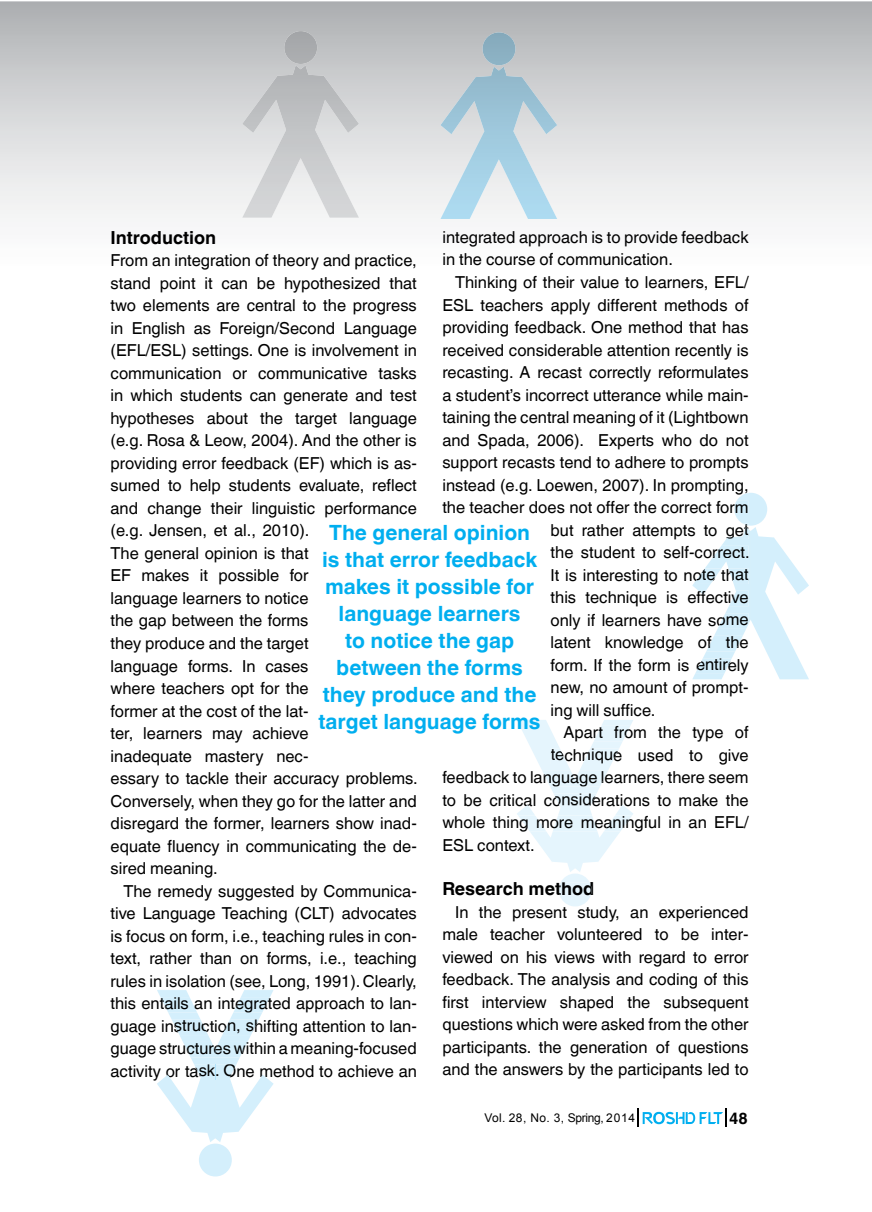
<style>
.page{position:relative;width:872px;height:1212px;background:#fff}
.page>*{position:absolute;margin:0;border:0;box-sizing:border-box;transform-origin:0 0}
.t1{font:700 21px/27px "Helvetica World";color:#00aeef;text-align:center}
.t2{font:700 18px "Helvetica World";color:#000}
.t3{font:16.5px/22.5px "Helvetica World";color:#000;text-align:justify}
.t4{font:700 16.2px "Helvetica World";color:#000}
.t5{font:12px "Arial";color:#000}
</style>
<div class="page">
<svg style="left:0;top:1px;width:872px;height:218px;background:#d2d4d5"></svg>
<svg style="left:517px;top:720px;width:116px;height:187px"></svg>
<svg style="left:157px;top:990px;width:117px;height:152px"></svg>
<div style="left:199px;top:1143px;width:33px;height:33px;background:#d4effc;border-radius:50%"></div>
<svg style="left:242px;top:31px;width:117px;height:187px;background:#cecfd1"></svg>
<svg style="left:440px;top:32px;width:117px;height:187px;background:#bfd1db"></svg>
<svg style="left:692px;top:493px;width:117px;height:186px"></svg>
<svg style="left:637px;top:1108px;width:90px;height:19px"></svg>
<p class="t3" style="left:442px;top:226px;width:308px">integrated approach is to provide feedback in the course of communication.</p>
<p class="t3" style="left:442px;top:271px;width:308px;text-indent:13px">Thinking of their value to learners, EFL/ ESL teachers apply different methods of providing feedback. One method that has received considerable attention recently is recasting. A recast correctly reformulates a student’s incorrect utterance while main&shy;taining the central meaning of it (Lightbown and Spada, 2006). Experts who do not support recasts tend to adhere to prompts</p>
<p class="t3" style="left:606px;top:496px;width:11px">f</p>
<p class="t2" style="left:111px;top:227px;width:107px">Introduction</p>
<p class="t3" style="left:111px;top:249px;width:309px;text-align:left">From an integration of theory and practice, stand point it can be hypothesized that two elements are central to the progress in English as Foreign/Second Language (EFL/ESL) settings. One is involvement in communication or communicative tasks in which students can generate and test hypotheses about the target language (e.g. Rosa &amp; Leow, 2004). And the other is providing error feedback (EF) which is as&shy;sumed to help students evaluate, reflect and change their linguistic performance (e.g. Jensen, et al., 2010).<br>The general opinion is that<br>EF makes it possible for<br>language learners to notice<br>the gap between the forms<br>they produce and the target<br>language forms. In cases<br>where teachers opt for the<br>former at the cost of the lat-<br>ter, learners may achieve<br>inadequate mastery nec-<br>essary to tackle their accuracy problems.<br>Conversely, when they go for the latter and disregard the former, learners show inad&shy;equate fluency in communicating the de&shy;sired meaning.</p>
<p class="t3" style="left:111px;top:880px;width:308px;text-indent:13px">The remedy suggested by Communica&shy;tive Language Teaching (CLT) advocates is focus on form, i.e., teaching rules in con&shy;text, rather than on forms, i.e., teaching</p>
<p class="t3" style="left:442px;top:473px;width:308px">instead (e.g. Loewen, 2007). In prompting, the teacher does not offer the correct form</p>
<p class="t1" style="left:318px;top:519px;width:223px">The general opinion is that error feedback makes it possible for language learners<br>to notice the gap between the forms they produce and the target language forms</p>
<p class="t3" style="left:550px;top:518px;width:199px">but rather attempts to get</p>
<p class="t3" style="left:550px;top:541px;width:200px">the student to self-correct.<br>It is interesting to note that this technique is effective only if learners have some latent knowledge of the form. If the form is entirely</p>
<p class="t3" style="left:696px;top:586px;width:11px">f</p>
<p class="t3" style="left:550px;top:676px;width:199px">new, no amount of prompt&shy;ing will suffice.</p>
<p class="t3" style="left:442px;top:721px;width:308px;text-align:right">Apart from the type of<br>technique used to give<br>feedback to language learners, there seem to be critical considerations to make the whole thing more meaningful in an EFL/</p>
<p class="t3" style="left:442px;top:834px;width:94px">ESL context.</p>
<p class="t2" style="left:442px;top:878px;width:153px">Research method</p>
<p class="t3" style="left:455px;top:901px;width:295px">In the present study, an experienced</p>
<p class="t3" style="left:442px;top:923px;width:308px">male teacher volunteered to be inter&shy;viewed on his views with regard to error feedback. The analysis and coding of this first interview shaped the subsequent questions which were asked from the other participants. the generation of questions and the answers by the participants led to</p>
<p class="t3" style="left:111px;top:969px;width:308px">rules in isolation (see, Long, 1991). Clearly, this entails an integrated approach to lan&shy;guage instruction, shifting attention to lan&shy;guage structures within a meaning-focused activity or task. One method to achieve an</p>
<p class="t5" style="left:484px;top:1110px;width:152px">Vol. 28, No. 3, Spring, 2014</p>
<p class="t4" style="left:729px;top:1108px;width:20px">48</p>
</div>
